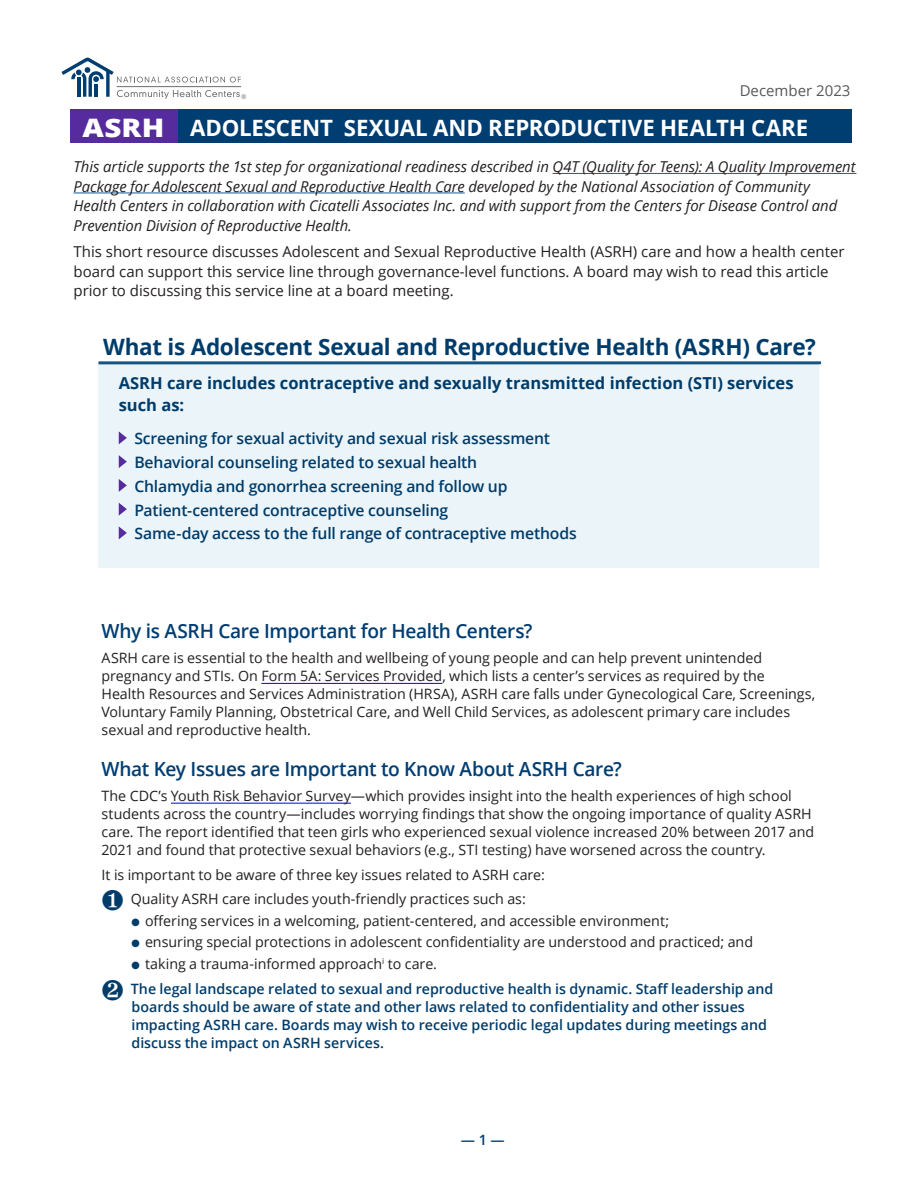
<style>
.page{position:relative;width:918px;height:1188px;background:#fff}
.page>*{position:absolute;margin:0;border:0;box-sizing:border-box;transform-origin:0 0}
.t1{font:700 22.5px "Open Sans";letter-spacing:-.015em;color:#003c6a}
.t2{font:700 22.5px "Open Sans";letter-spacing:-.005em;color:#fff}
.body_subhead{font:600 19.5px "Open Sans";letter-spacing:-.02em;color:#003d71}
.t3{font:700 16.5px/21.6px "Open Sans";color:#003c6a}
.table_body{font:600 15.75px "Open Sans";letter-spacing:-.01em;color:#003c6a}
.t4{font:italic 15px/19.5px "Open Sans";letter-spacing:-.005em;color:#231f20}
.t5{font:15px/19.5px "Open Sans";color:#231f20}
.t6{font:15px "Open Sans";color:#57585a}
.body{font:14.25px/18px "Open Sans";color:#231f20}
.body-2{font:600 14.25px/18px "Open Sans";color:#003c6a}
.t7{font:6.45px "Open Sans";color:#6c6d70}
.s1{font-weight:800;font-size:25.5px}
.s2{color:#003c6a}
</style>
<div class="page">
<hr style="left:261px;top:683px;width:181px;height:1px;background:#00f">
<hr style="left:171px;top:803px;width:180px;height:1px;background:#00f">
<hr style="left:553px;top:173px;width:303px;height:1px;background:#175d9e">
<hr style="left:74px;top:193px;width:391px;height:1px;background:#175d9e">
<div style="left:99px;top:363px;width:721px;height:205px;background:#ebf4f8"></div>
<hr style="left:99px;top:361px;width:722px;height:3px;background:#155481">
<svg style="left:119px;top:431px;width:8px;height:13px"></svg>
<svg style="left:119px;top:455px;width:8px;height:13px"></svg>
<svg style="left:119px;top:479px;width:8px;height:13px"></svg>
<svg style="left:119px;top:503px;width:8px;height:13px"></svg>
<svg style="left:119px;top:526px;width:8px;height:13px"></svg>
<div style="left:70px;top:109px;width:147px;height:34px;background:#552b9d"></div>
<div style="left:178px;top:109px;width:674px;height:34px;background:#003d71"></div>
<svg style="left:61px;top:58px;width:180px;height:41px"></svg>
<hr style="left:117px;top:86px;width:124px;height:1px;background:#6c6d70">
<p class="t6" style="left:740px;top:81px;width:112px">December 2023</p>
<p class="t2" style="left:82px;top:111px;width:727px"><span class="s1">ASRH</span> ADOLESCENT SEXUAL AND REPRODUCTIVE HEALTH CARE</p>
<p class="t7" style="left:241px;top:92px;width:7px">®</p>
<p class="t4" style="left:74px;top:157px;width:784px">This article supports the 1st step for organizational readiness described in Q4T (Quality for Teens): A Quality Improvement Package for Adolescent Sexual and Reproductive Health Care developed by the National Association of Community Health Centers in collaboration with Cicatelli Associates Inc. and with support from the Centers for Disease Control and Prevention Division of Reproductive Health.</p>
<p class="t5" style="left:74px;top:241px;width:773px">This short resource discusses Adolescent and Sexual Reproductive Health (ASRH) care and how a health center board can support this service line through governance-level functions. A board may wish to read this article prior to discussing this service line at a board meeting.</p>
<p class="t1" style="left:103px;top:331px;width:714px">What is Adolescent Sexual and Reproductive Health (ASRH) Care?</p>
<p class="t3" style="left:119px;top:372px;width:676px">ASRH care includes contraceptive and sexually transmitted infection (STI) services such as:</p>
<p class="table_body" style="left:134px;top:428px;width:417px">Screening for sexual activity and sexual risk assessment</p>
<p class="table_body" style="left:134px;top:452px;width:344px">Behavioral counseling related to sexual health</p>
<p class="table_body" style="left:134px;top:475px;width:375px">Chlamydia and gonorrhea screening and follow up</p>
<p class="table_body" style="left:134px;top:499px;width:316px">Patient-centered contraceptive counseling</p>
<p class="table_body" style="left:134px;top:523px;width:444px">Same-day access to the full range of contraceptive methods</p>
<p class="body_subhead" style="left:102px;top:618px;width:432px">Why is ASRH Care Important for Health Centers?</p>
<p class="body" style="left:102px;top:649px;width:715px">ASRH care is essential to the health and wellbeing of young people and can help prevent unintended pregnancy and STIs. On Form 5A: Services Provided, which lists a center’s services as required by the<br>Health Resources and Services Administration (HRSA), ASRH care falls under Gynecological Care, Screenings, Voluntary Family Planning, Obstetrical Care, and Well Child Services, as adolescent primary care includes sexual and reproductive health.</p>
<p class="body_subhead" style="left:102px;top:756px;width:522px">What Key Issues are Important to Know About ASRH Care?</p>
<p class="body" style="left:102px;top:786px;width:714px">The CDC’s Youth Risk Behavior Survey—which provides insight into the health experiences of high school students across the country—includes worrying findings that show the ongoing importance of quality ASRH care. The report identified that teen girls who experienced sexual violence increased 20% between 2017 and 2021 and found that protective sexual behaviors (e.g., STI testing) have worsened across the country.</p>
<p class="body" style="left:102px;top:865px;width:445px">It is important to be aware of three key issues related to ASRH care:</p>
<p class="body" style="left:102px;top:890px;width:426px"><span class="s2">❶</span> Quality ASRH care includes youth-friendly practices such as:</p>
<p class="body" style="left:132px;top:911px;width:539px"><span class="s2">●</span> offering services in a welcoming, patient-centered, and accessible environment;</p>
<p class="body" style="left:132px;top:933px;width:623px"><span class="s2">●</span> ensuring special protections in adolescent confidentiality are understood and practiced; and</p>
<p class="body" style="left:132px;top:954px;width:307px"><span class="s2">●</span> taking a trauma-informed approach<sup>i</sup> to care.</p>
<p class="body-2" style="left:132px;top:979px;width:643px;text-indent:-30px">❷ The legal landscape related to sexual and reproductive health is dynamic. Staff leadership and boards should be aware of state and other laws related to confidentiality and other issues impacting ASRH care. Boards may wish to receive periodic legal updates during meetings and discuss the impact on ASRH services.</p>
<p class="body-2" style="left:461px;top:1130px;width:46px">— 1 —</p>
</div>
